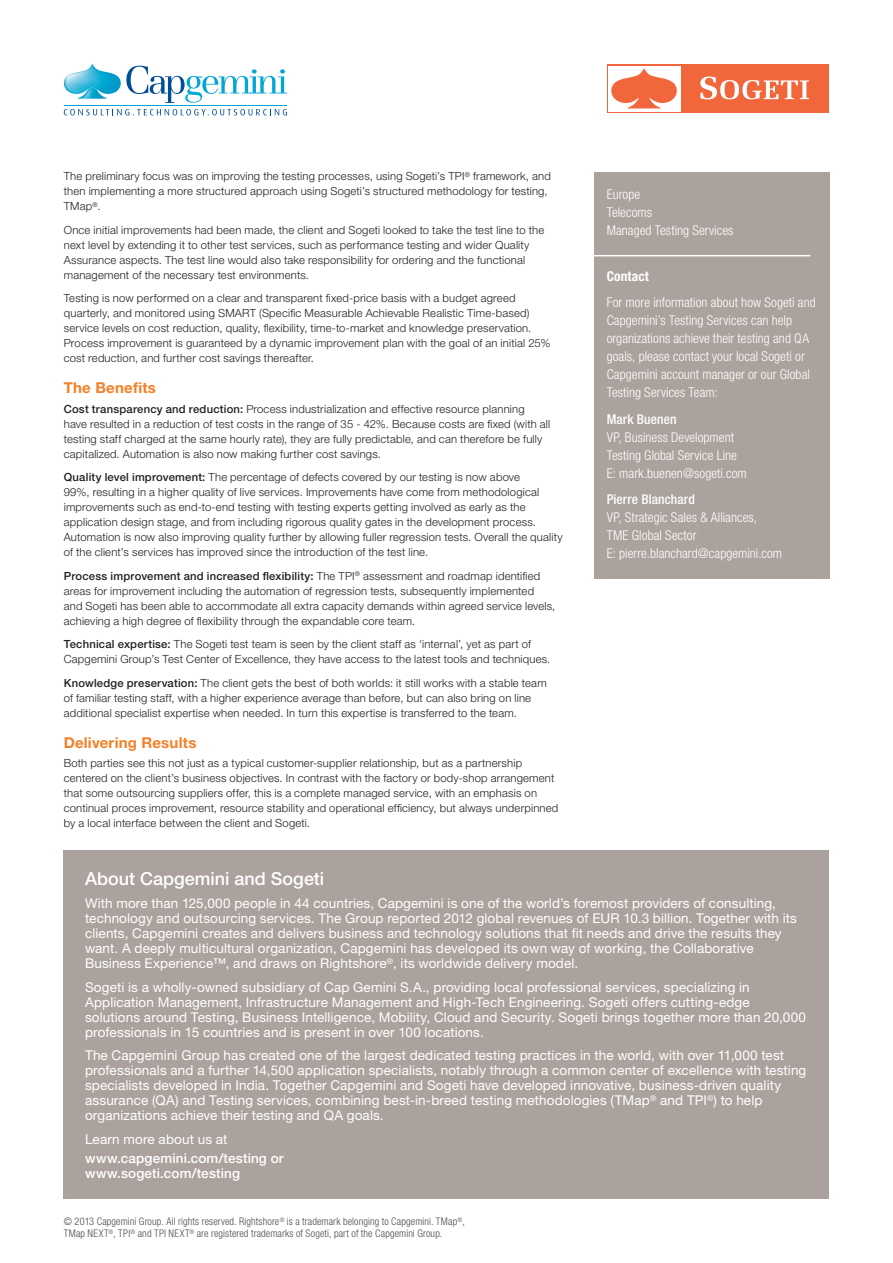
<style>
.page{position:relative;width:893px;height:1263px;background:#fff}
.page>*{position:absolute;margin:0;border:0;box-sizing:border-box;transform-origin:0 0}
.t1{font:500 18px "Helvetica Neue LT Std";color:#fff}
.head1{font:700 15px "Helvetica Neue LT Std";letter-spacing:.015em;color:#f48026}
.t2{font:13.5px/15px "Helvetica Neue LT Std";letter-spacing:.01em;color:#fff}
.t3{font:300 condensed 13.5px/18px "Helvetica Neue LT Std";letter-spacing:.005em;color:#fff}
.t4{font:500 13.5px "Helvetica Neue LT Std";letter-spacing:.01em;color:#fff}
.t5{font:700 condensed 13.5px "Helvetica Neue LT Std";letter-spacing:.015em;color:#fff}
.text{font:300 11.25px/15px "Helvetica Neue LT Std";letter-spacing:.015em;color:#231f20}
.t6{font:300 condensed 10.5px/12px "Helvetica Neue LT Std";letter-spacing:.015em;color:#4b4c4d}
.s1{font-weight:500}
</style>
<div class="page">
<svg style="left:64px;top:64px;width:223px;height:39px"></svg>
<svg style="left:64px;top:109px;width:223px;height:6px"></svg>
<hr style="left:64px;top:105px;width:223px;height:1px;background:#00a7d5">
<svg style="left:828px;top:64px;width:1px;height:49px"></svg>
<div style="left:607px;top:64px;width:221px;height:49px;background:#f2663b"></div>
<div style="left:608px;top:66px;width:72px;height:46px;background:#fff"></div>
<svg style="left:611px;top:68px;width:66px;height:40px"></svg>
<svg style="left:700px;top:77px;width:109px;height:22px"></svg>
<div style="left:64px;top:850px;width:765px;height:349px;background:#aba29e"></div>
<div style="left:594px;top:172px;width:235px;height:406px;background:#aba29e"></div>
<hr style="left:591px;top:255px;width:219px;height:1px;background:#fff">
<p class="text" style="left:64px;top:169px;width:489px">The preliminary focus was on improving the testing processes, using Sogeti’s TPI<sup>®</sup> framework, and then implementing a more structured approach using Sogeti’s structured methodology for testing,<br>TMap<sup>®</sup>.</p>
<p class="text" style="left:64px;top:222px;width:482px">Once initial improvements had been made, the client and Sogeti looked to take the test line to the next level by extending it to other test services, such as performance testing and wider Quality Assurance aspects. The test line would also take responsibility for ordering and the functional management of the necessary test environments.</p>
<p class="text" style="left:64px;top:291px;width:488px">Testing is now performed on a clear and transparent fixed-price basis with a budget agreed quarterly, and monitored using SMART (Specific Measurable Achievable Realistic Time-based) service levels on cost reduction, quality, flexibility, time-to-market and knowledge preservation.<br>Process improvement is guaranteed by a dynamic improvement plan with the goal of an initial 25% cost reduction, and further cost savings thereafter.</p>
<p class="head1" style="left:64px;top:379px;width:94px">The Benefits</p>
<p class="text" style="left:64px;top:401px;width:488px"><span class="s1">Cost transparency and reduction:</span> Process industrialization and effective resource planning have resulted in a reduction of test costs in the range of 35 - 42%. Because costs are fixed (with all testing staff charged at the same hourly rate), they are fully predictable, and can therefore be fully capitalized. Automation is also now making further cost savings.</p>
<p class="text" style="left:64px;top:469px;width:500px"><span class="s1">Quality level improvement:</span> The percentage of defects covered by our testing is now above<br>99%, resulting in a higher quality of live services. Improvements have come from methodological improvements such as end-to-end testing with testing experts getting involved as early as the application design stage, and from including rigorous quality gates in the development process.<br>Automation is now also improving quality further by allowing fuller regression tests. Overall the quality of the client’s services has improved since the introduction of the test line.</p>
<p class="text" style="left:64px;top:568px;width:493px"><span class="s1">Process improvement and increased flexibility:</span> The TPI<sup>®</sup> assessment and roadmap identified areas for improvement including the automation of regression tests, subsequently implemented and Sogeti has been able to accommodate all extra capacity demands within agreed service levels, achieving a high degree of flexibility through the expandable core team.</p>
<p class="text" style="left:64px;top:636px;width:488px"><span class="s1">Technical expertise:</span> The Sogeti test team is seen by the client staff as ‘internal’, yet as part of<br>Capgemini Group’s Test Center of Excellence, they have access to the latest tools and techniques.</p>
<p class="text" style="left:64px;top:675px;width:484px"><span class="s1">Knowledge preservation:</span> The client gets the best of both worlds: it still works with a stable team of familiar testing staff, with a higher experience average than before, but can also bring on line additional specialist expertise when needed. In turn this expertise is transferred to the team.</p>
<p class="head1" style="left:64px;top:733px;width:134px">Delivering Results</p>
<p class="text" style="left:64px;top:755px;width:496px">Both parties see this not just as a typical customer-supplier relationship, but as a partnership centered on the client’s business objectives. In contrast with the factory or body-shop arrangement that some outsourcing suppliers offer, this is a complete managed service, with an emphasis on continual proces improvement, resource stability and operational efficiency, but always underpinned by a local interface between the client and Sogeti.</p>
<p class="t3" style="left:607px;top:185px;width:35px">Europe</p>
<p class="t3" style="left:607px;top:203px;width:47px">Telecoms</p>
<p class="t3" style="left:607px;top:221px;width:128px">Managed Testing Services</p>
<p class="t5" style="left:607px;top:268px;width:44px">Contact</p>
<p class="t3" style="left:607px;top:293px;width:211px">For more information about how Sogeti and Capgemini’s Testing Services can help organizations achieve their testing and QA goals, please contact your local Sogeti or Capgemini account manager or our Global Testing Services Team:</p>
<p class="t3" style="left:607px;top:410px;width:142px"><span class="s1">Mark Buenen<br></span>VP, Business Development<br>Testing Global Service Line<br>E: mark.buenen@sogeti.com</p>
<p class="t3" style="left:607px;top:490px;width:177px"><span class="s1">Pierre Blanchard<br></span>VP, Strategic Sales &amp; Alliances,<br>TME Global Sector<br>E: pierre.blanchard@capgemini.com</p>
<p class="t1" style="left:85px;top:867px;width:241px">About Capgemini and Sogeti</p>
<p class="t2" style="left:85px;top:896px;width:713px">With more than 125,000 people in 44 countries, Capgemini is one of the world’s foremost providers of consulting, technology and outsourcing services. The Group reported 2012 global revenues of EUR 10.3 billion. Together with its clients, Capgemini creates and delivers business and technology solutions that fit needs and drive the results they want. A deeply multicultural organization, Capgemini has developed its own way of working, the Collaborative Business Experience™, and draws on Rightshore<sup>®</sup>, its worldwide delivery model.</p>
<p class="t2" style="left:85px;top:979px;width:723px">Sogeti is a wholly-owned subsidiary of Cap Gemini S.A., providing local professional services, specializing in Application Management, Infrastructure Management and High-Tech Engineering. Sogeti offers cutting-edge solutions around Testing, Business Intelligence, Mobility, Cloud and Security. Sogeti brings together more than 20,000 professionals in 15 countries and is present in over 100 locations.</p>
<p class="t2" style="left:85px;top:1048px;width:723px">The Capgemini Group has created one of the largest dedicated testing practices in the world, with over 11,000 test professionals and a further 14,500 application specialists, notably through a common center of excellence with testing specialists developed in India. Together Capgemini and Sogeti have developed innovative, business-driven quality assurance (QA) and Testing services, combining best-in-breed testing methodologies (TMap<sup>®</sup> and TPI<sup>®</sup>) to help organizations achieve their testing and QA goals.</p>
<p class="t2" style="left:85px;top:1131px;width:144px">Learn more about us at</p>
<p class="t4" style="left:85px;top:1150px;width:200px">www.capgemini.com/testing or</p>
<p class="t4" style="left:85px;top:1165px;width:157px">www.sogeti.com/testing</p>
<p class="t6" style="left:64px;top:1216px;width:402px">© 2013 Capgemini Group. All rights reserved. Rightshore<sup>®</sup> is a trademark belonging to Capgemini. TMap<sup>®</sup>,<br>TMap NEXT<sup>®</sup>, TPI<sup>®</sup> and TPI NEXT<sup>®</sup> are registered trademarks of Sogeti, part of the Capgemini Group.</p>
</div>
